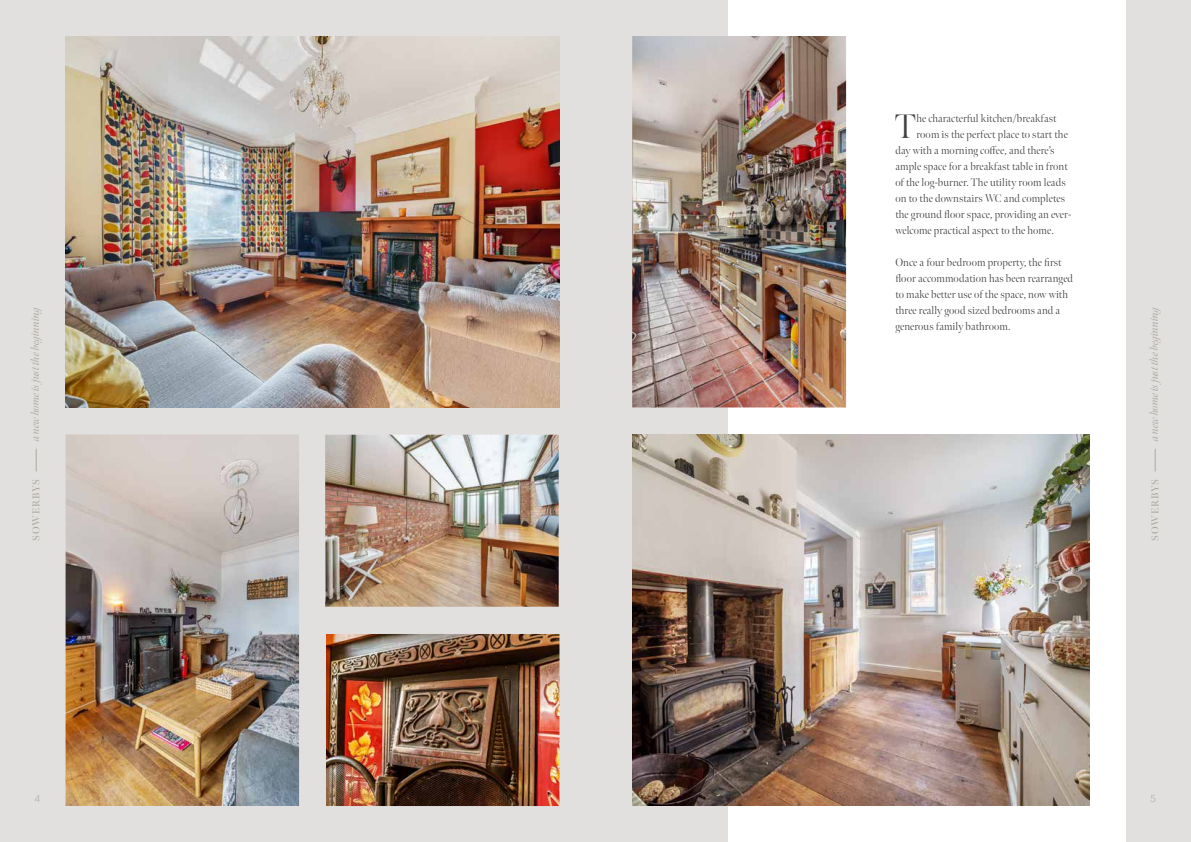
<style>
.page{position:relative;width:1191px;height:842px;background:#fff}
.page>*{position:absolute;margin:0;border:0;box-sizing:border-box;transform-origin:0 0}
.t1{font:300 34px "Meno Banner";color:#434141}
.t2{font:300 11px/16px "Meno Banner";letter-spacing:.01em;color:#434141}
.t3{font:italic 11px "Meno Banner";letter-spacing:-.01em;color:#ada8a0}
.t4{font:600 10px "Meno Banner";letter-spacing:.08em;color:#ada8a0}
.t5{font:300 10px "Quasimoda";color:#ada8a0}
</style>
<div class="page">
<div style="left:0;top:0;width:595px;height:842px;background:#e2e0df"></div>
<div style="left:595px;top:0;width:596px;height:842px;background:#e2e0df"></div>
<svg style="left:36px;top:449px;width:1px;height:22px"></svg>
<svg style="left:1155px;top:449px;width:1px;height:22px"></svg>
<div style="left:728px;top:0;width:397px;height:842px;background:#fff"></div>
<img style="left:632px;top:36px;width:214px;height:371px">
<img style="left:325px;top:435px;width:234px;height:172px">
<img style="left:326px;top:634px;width:233px;height:172px">
<img style="left:66px;top:36px;width:493px;height:371px">
<img style="left:632px;top:434px;width:457px;height:372px">
<img style="left:66px;top:434px;width:233px;height:372px">
<h1 class="t1" style="left:894px;top:106px;width:23px">T</h1>
<p class="t2" style="left:916px;top:110px;width:142px">he characterful kitchen/breakfast</p>
<p class="t2" style="left:916px;top:126px;width:153px">room is the perfect place to start the</p>
<p class="t2" style="left:895px;top:142px;width:160px">day with a morning coffee, and there’s</p>
<p class="t2" style="left:895px;top:158px;width:174px">ample space for a breakfast table in front</p>
<p class="t2" style="left:895px;top:174px;width:172px">of the log-burner. The utility room leads</p>
<p class="t2" style="left:895px;top:190px;width:171px">on to the downstairs WC and completes</p>
<p class="t2" style="left:895px;top:206px;width:177px">the ground floor space, providing an ever-</p>
<p class="t2" style="left:895px;top:222px;width:160px">welcome practical aspect to the home.</p>
<p class="t2" style="left:895px;top:254px;width:179px">Once a four bedroom property, the first floor accommodation has been rearranged to make better use of the space, now with three really good sized bedrooms and a generous family bathroom.</p>
<p class="t3" style="left:29px;top:441px;width:138px;rotate:-90deg">a new home is just the beginning</p>
<p class="t3" style="left:1147px;top:441px;width:138px;rotate:-90deg">a new home is just the beginning</p>
<p class="t4" style="left:30px;top:541px;width:63px;rotate:-90deg">SOWERBYS</p>
<p class="t4" style="left:1149px;top:541px;width:63px;rotate:-90deg">SOWERBYS</p>
<p class="t5" style="left:35px;top:791px;width:7px">4</p>
<p class="t5" style="left:1150px;top:791px;width:7px">5</p>
</div>
